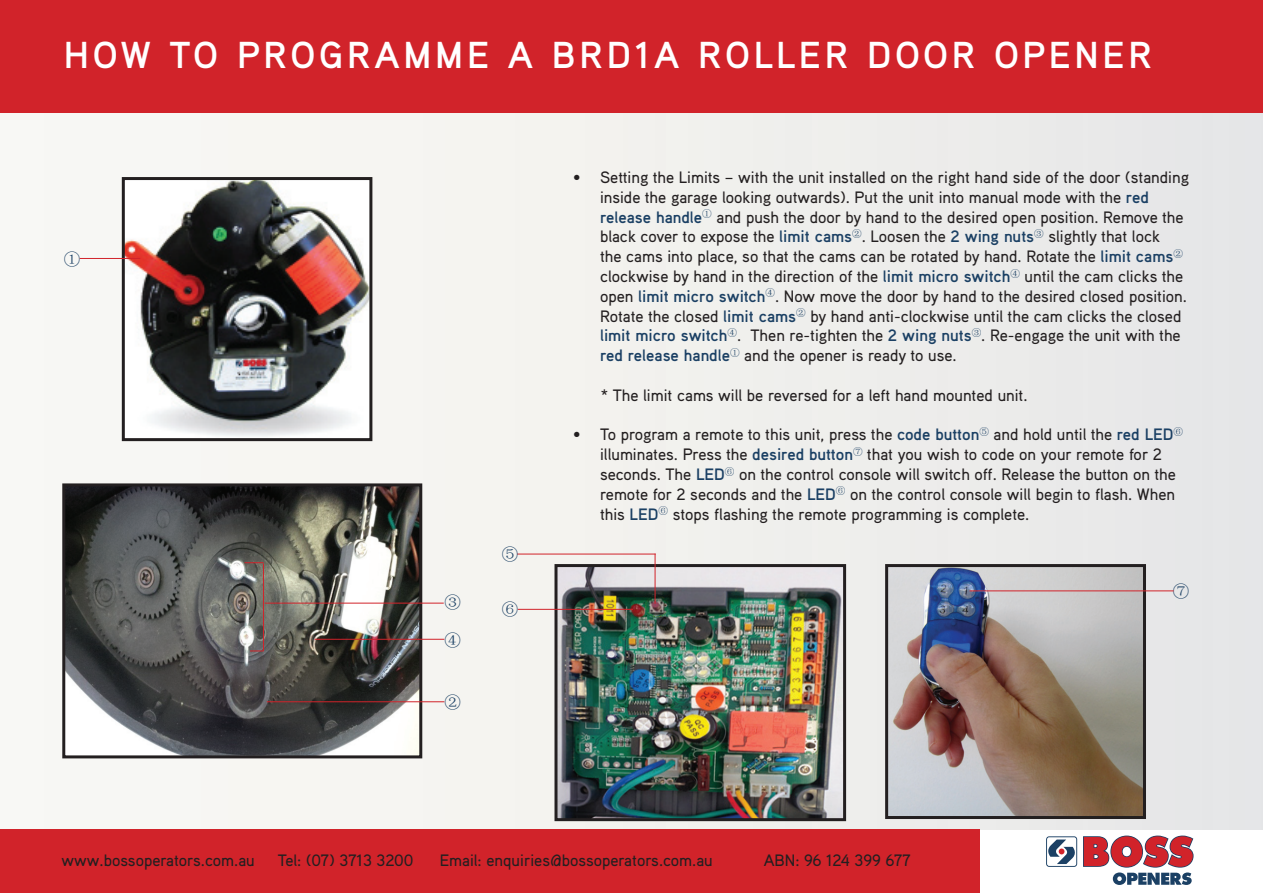
<style>
.page{position:relative;width:1263px;height:893px;background:#fff}
.page>*{position:absolute;margin:0;border:0;box-sizing:border-box;transform-origin:0 0}
.t1{font:700 37.5px "Aaux Pro";letter-spacing:.1em;color:#fff}
.t2{font:500 16.5px/19.8px "Aaux Pro";color:#231f20}
.t3{font:16.5px "Sim Sun";color:#1b4064}
.s1{font-weight:700;color:#1b4064}
</style>
<div class="page">
<div style="left:0;top:15px;width:1263px;height:814px;background:#f1f1ed"></div>
<img style="left:558px;top:568px;width:284px;height:249px">
<div style="left:554px;top:564px;width:292px;height:257px;border:3px solid #231f20"></div>
<img style="left:66px;top:487px;width:352px;height:267px">
<div style="left:62px;top:483px;width:360px;height:275px;border:3px solid #231f20"></div>
<div style="left:0;top:0;width:1263px;height:113px;background:#d1232a"></div>
<div style="left:0;top:829px;width:979px;height:64px;background:#d1232a"></div>
<svg style="left:250px;top:651px;width:14px;height:1px"></svg>
<svg style="left:244px;top:562px;width:20px;height:1px"></svg>
<hr style="left:517px;top:554px;width:139px;height:1px;background:#d1232a">
<hr style="left:263px;top:564px;width:1px;height:87px;background:#d1232a">
<hr style="left:315px;top:639px;width:129px;height:1px;background:#d1232a">
<svg style="left:1046px;top:836px;width:147px;height:49px"></svg>
<hr style="left:267px;top:701px;width:177px;height:1px;background:#d1232a">
<hr style="left:518px;top:609px;width:115px;height:1px;background:#d1232a">
<hr style="left:265px;top:603px;width:179px;height:1px;background:#d1232a">
<hr style="left:655px;top:554px;width:1px;height:50px;background:#d1232a">
<hr style="left:1262px;top:829px;width:1px;height:64px;background:#d1232a">
<img style="left:126px;top:181px;width:242px;height:256px">
<div style="left:122px;top:177px;width:250px;height:264px;border:3px solid #231f20"></div>
<hr style="left:80px;top:258px;width:60px;height:1px;background:#d1232a">
<img style="left:889px;top:568px;width:253px;height:247px">
<div style="left:885px;top:564px;width:261px;height:255px;border:3px solid #231f20"></div>
<hr style="left:969px;top:591px;width:205px;height:1px;background:#d1232a">
<h1 class="t1" style="left:64px;top:31px;width:1090px">HOW TO PROGRAMME A BRD1A ROLLER DOOR OPENER</h1>
<p class="t3" style="left:64px;top:251px;width:18px">①</p>
<p class="t3" style="left:444px;top:594px;width:18px">③</p>
<p class="t3" style="left:444px;top:632px;width:18px">④</p>
<p class="t3" style="left:444px;top:694px;width:18px">②</p>
<p class="t3" style="left:502px;top:546px;width:18px">⑤</p>
<p class="t3" style="left:502px;top:600px;width:18px">⑥</p>
<p class="t2" style="left:600px;top:167px;width:591px;text-indent:-27px">• Setting the Limits – with the unit installed on the right hand side of the door (standing inside the garage looking outwards). Put the unit into manual mode with the <span class="s1">red release handle</span><sup>①</sup> and push the door by hand to the desired open position. Remove the black cover to expose the <span class="s1">limit cams</span><sup>②</sup>. Loosen the <span class="s1">2 wing nuts</span><sup>③</sup> slightly that lock<br>the cams into place, so that the cams can be rotated by hand. Rotate the <span class="s1">limit cams</span><sup>② </sup>clockwise by hand in the direction of the <span class="s1">limit micro switch</span><sup>④</sup> until the cam clicks the open <span class="s1">limit micro switch</span><sup>④</sup>. Now move the door by hand to the desired closed position.<br>Rotate the closed <span class="s1">limit cams</span><sup>②</sup> by hand anti-clockwise until the cam clicks the closed <span class="s1">limit micro switch</span><sup>④</sup>. Then re-tighten the <span class="s1">2 wing nuts</span><sup>③</sup>. Re-engage the unit with the <span class="s1">red release handle</span><sup>①</sup> and the opener is ready to use.</p>
<p class="t2" style="left:601px;top:385px;width:428px">* The limit cams will be reversed for a left hand mounted unit.</p>
<p class="t2" style="left:600px;top:424px;width:585px;text-indent:-27px">• To program a remote to this unit, press the <span class="s1">code button</span><sup>⑤</sup> and hold until the <span class="s1">red LED</span><sup>⑥ </sup>illuminates. Press the <span class="s1">desired button</span><sup>⑦</sup> that you wish to code on your remote for 2 seconds. The <span class="s1">LED</span><sup>⑥</sup> on the control console will switch off. Release the button on the remote for 2 seconds and the <span class="s1">LED</span><sup>⑥</sup> on the control console will begin to flash. When this <span class="s1">LED</span><sup>⑥</sup> stops flashing the remote programming is complete.</p>
<p class="t3" style="left:1173px;top:582px;width:18px">⑦</p>
<p class="t2" style="left:62px;top:849px;width:195px">www.bossoperators.com.au</p>
<p class="t2" style="left:278px;top:849px;width:137px">Tel: (07) 3713 3200</p>
<p class="t2" style="left:440px;top:849px;width:275px">Email: enquiries@bossoperators.com.au</p>
<p class="t2" style="left:764px;top:849px;width:148px">ABN: 96 124 399 677</p>
</div>
